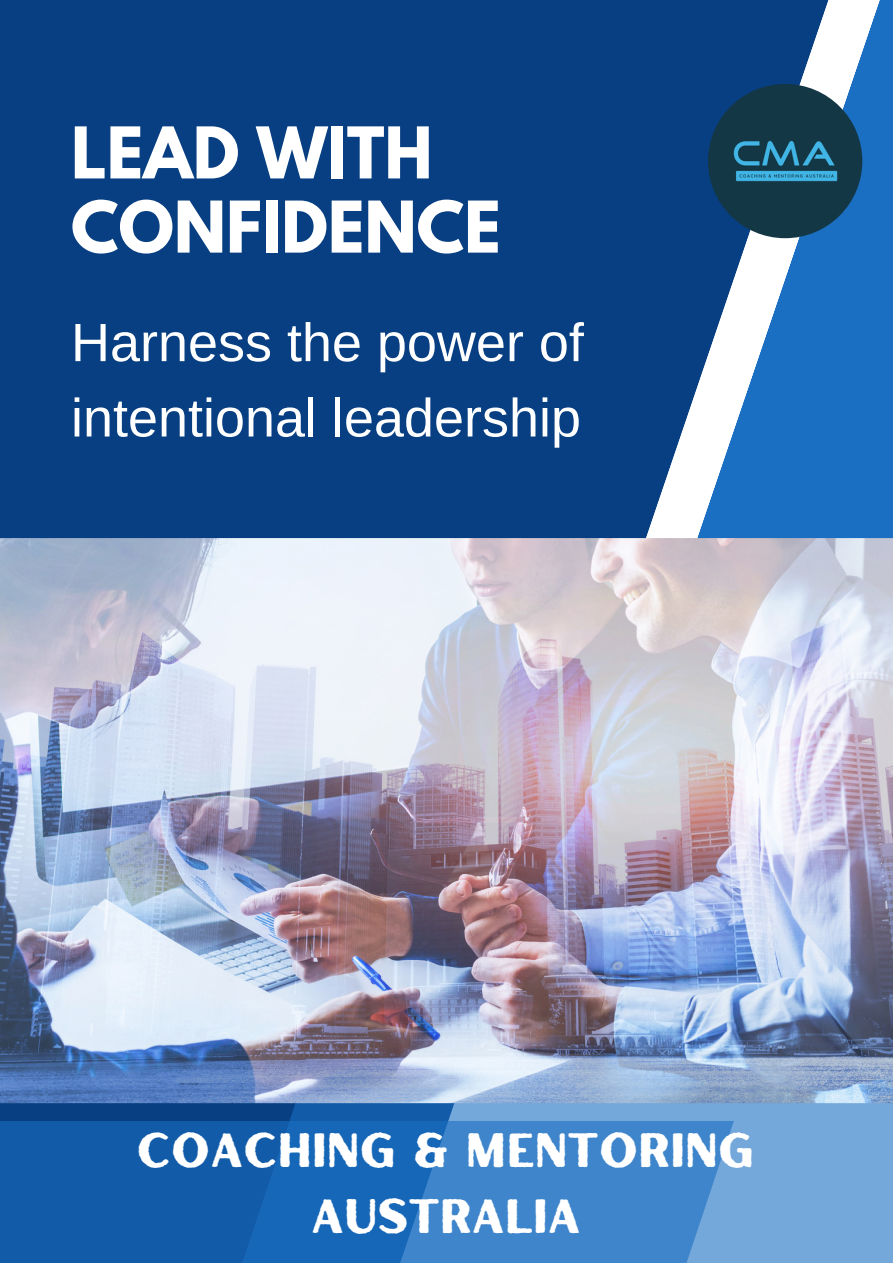
<style>
.page{position:relative;width:893px;height:1264px;background:#fff}
.page>*{position:absolute;margin:0;border:0;box-sizing:border-box;transform-origin:0 0}
.t1{font:700 63.15px "League Spartan";color:#fff}
.t2{font:54px/75.3px "Arimo";color:#fff}
.t3{font:48px/66.3px "Hertical Sans Rough";color:#fff;text-align:center}
</style>
<div class="page">
<div style="left:0;top:0;width:696px;height:1120px;background:#073f82"></div>
<svg style="left:696px;top:0;width:196px;height:538px;fill:#1a6fc2"></svg>
<div style="left:0;top:1120px;width:733px;height:142px;background:#125ba8"></div>
<svg style="left:187px;top:1103px;width:705px;height:159px"></svg>
<img style="left:0;top:538px;width:892px;height:565px">
<img style="left:708px;top:84px;width:154px;height:154px;border-radius:50%">
<p class="t1" style="left:71px;top:122px;width:363px">LEAD WITH</p>
<p class="t1" style="left:71px;top:196px;width:431px">CONFIDENCE</p>
<p class="t2" style="left:71px;top:305px;width:514px">Harness the power of intentional leadership</p>
<p class="t3" style="left:137px;top:1115px;width:619px">COACHING &amp; MENTORING<br>AUSTRALIA</p>
</div>
